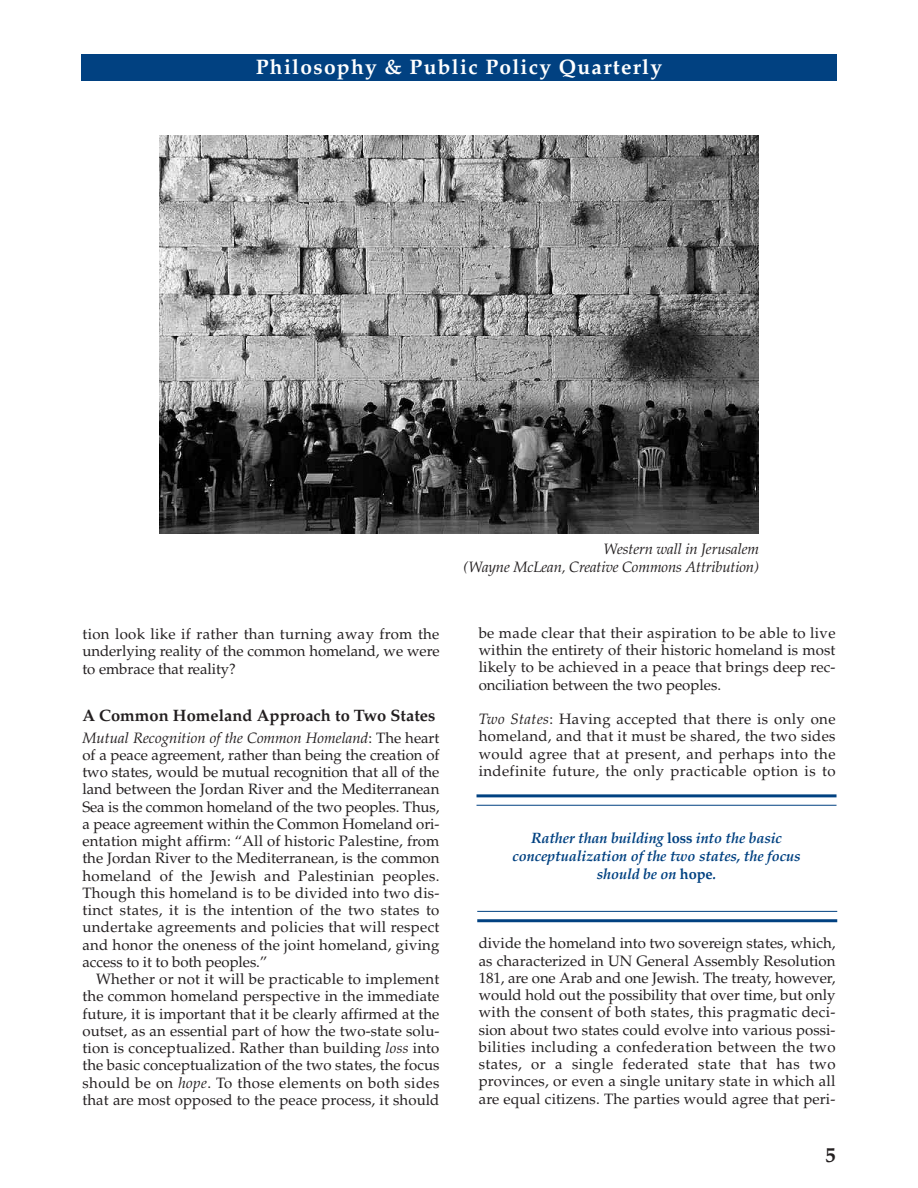
<style>
.page{position:relative;width:918px;height:1188px;background:#fff}
.page>*{position:absolute;margin:0;border:0;box-sizing:border-box;transform-origin:0 0}
.t1{font:700 21px "Palatino";letter-spacing:.06em;color:#fff}
.t2{font:700 21px "Palatino";color:#231f20}
.t3{font:700 16.5px "Palatino";color:#231f20}
.t4{font:15px/17.2px "Palatino";letter-spacing:.01em;color:#231f20;text-align:justify}
.t5{font:italic 700 15px/18px "Palatino";letter-spacing:-.01em;color:#014181;text-align:center}
.t6{font:italic 15px/18px "Palatino";letter-spacing:-.01em;color:#231f20;text-align:right}
.s1{font-style:italic}
.s2{font-style:normal}
</style>
<div class="page">
<div style="left:81px;top:54px;width:756px;height:27px;background:#014181"></div>
<img style="left:160px;top:136px;width:598px;height:398px">
<hr style="left:477px;top:919px;width:360px;height:3px;background:#014181">
<hr style="left:477px;top:911px;width:360px;height:1px;background:#014181">
<hr style="left:477px;top:794px;width:360px;height:3px;background:#014181">
<hr style="left:477px;top:805px;width:360px;height:1px;background:#014181">
<h1 class="t1" style="left:256px;top:54px;width:408px">Philosophy &amp; Public Policy Quarterly</h1>
<p class="t4" style="left:82px;top:626px;width:359px">tion look like if rather than turning away from the underlying reality of the common homeland, we were to embrace that reality?</p>
<p class="t3" style="left:82px;top:706px;width:354px">A Common Homeland Approach to Two States</p>
<p class="t4" style="left:82px;top:729px;width:359px"><span class="s1">Mutual Recognition of the Common Homeland</span>: The heart of a peace agreement, rather than being the creation of two states, would be mutual recognition that all of the land between the Jordan River and the Mediterranean Sea is the common homeland of the two peoples. Thus, a peace agreement within the Common Homeland ori&shy;entation might affirm: “All of historic Palestine, from the Jordan River to the Mediterranean, is the common homeland of the Jewish and Palestinian peoples.<br>Though this homeland is to be divided into two dis&shy;tinct states, it is the intention of the two states to undertake agreements and policies that will respect and honor the oneness of the joint homeland, giving access to it to both peoples.”</p>
<p class="t4" style="left:82px;top:971px;width:358px;text-indent:14px">Whether or not it will be practicable to implement the common homeland perspective in the immediate future, it is important that it be clearly affirmed at the outset, as an essential part of how the two-state solu&shy;tion is conceptualized. Rather than building <span class="s1">loss</span> into the basic conceptualization of the two states, the focus should be on <span class="s1">hope</span>. To those elements on both sides that are most opposed to the peace process, it should</p>
<p class="t6" style="left:464px;top:540px;width:297px">Western wall in Jerusalem<br>(Wayne McLean, Creative Commons Attribution)</p>
<p class="t4" style="left:479px;top:624px;width:358px">be made clear that their aspiration to be able to live within the entirety of their historic homeland is most likely to be achieved in a peace that brings deep rec&shy;onciliation between the two peoples.</p>
<p class="t4" style="left:479px;top:711px;width:358px"><span class="s1">Two States</span>: Having accepted that there is only one homeland, and that it must be shared, the two sides would agree that at present, and perhaps into the indefinite future, the only practicable option is to</p>
<p class="t5" style="left:512px;top:831px;width:290px">Rather than building <span class="s2">loss</span> into the basic conceptualization of the two states, the focus should be on <span class="s2">hope</span>.</p>
<p class="t4" style="left:479px;top:935px;width:358px">divide the homeland into two sovereign states, which, as characterized in UN General Assembly Resolution 181, are one Arab and one Jewish. The treaty, however, would hold out the possibility that over time, but only with the consent of both states, this pragmatic deci&shy;sion about two states could evolve into various possi&shy;bilities including a confederation between the two states, or a single federated state that has two provinces, or even a single unitary state in which all are equal citizens. The parties would agree that peri-</p>
<h1 class="t2" style="left:825px;top:1143px;width:12px">5</h1>
</div>
